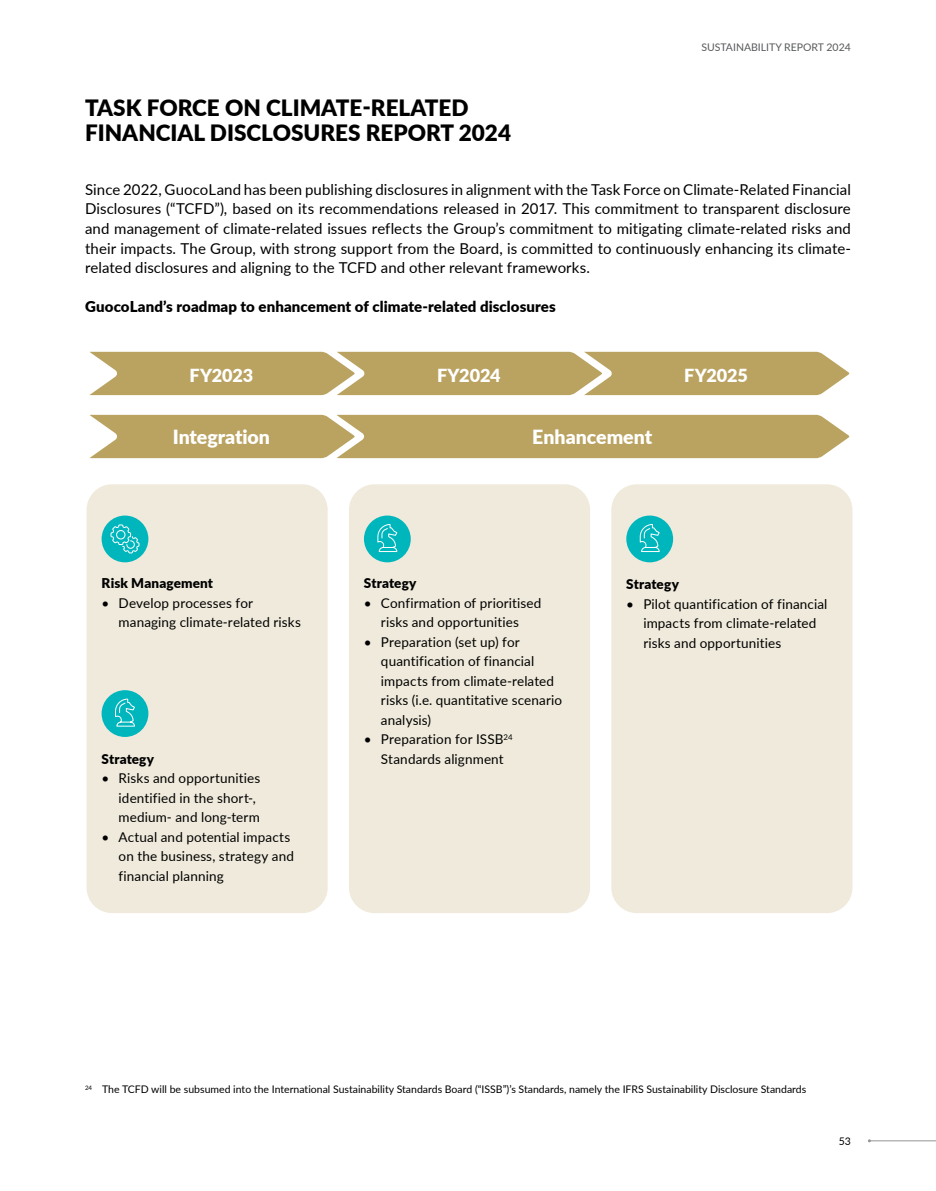
<style>
.page{position:relative;width:936px;height:1191px;background:#fff}
.page>*{position:absolute;margin:0;border:0;box-sizing:border-box;transform-origin:0 0}
.t1{font:900 22.5px/25.5px "Lato";color:#000}
.t2{font:900 19.5px "Lato";color:#fff}
.t3{font:900 18px "Lato";letter-spacing:-.005em;color:#fff}
.t4{font:15px/19.5px "Lato";letter-spacing:.005em;color:#000;text-align:justify}
.t5{font:900 15px "Lato";letter-spacing:.005em;color:#000}
.t6{font:13.5px/19.5px "Lato";letter-spacing:.01em;color:#000}
.t7{font:900 13.5px "Lato";letter-spacing:.01em;color:#000}
.t8{font:10.5px "Lato";color:#000}
.t9{font:10.5px "Lato";color:#58595b}
</style>
<div class="page">
<div style="left:86px;top:484px;width:241px;height:429px;background:#efeadb;border-radius:26px"></div>
<div style="left:349px;top:484px;width:241px;height:429px;background:#efeadb;border-radius:26px"></div>
<div style="left:611px;top:484px;width:241px;height:429px;background:#efeadb;border-radius:26px"></div>
<div style="left:102px;top:515px;width:46px;height:47px;background:#00b6bd;border-radius:50%"></div>
<svg style="left:110px;top:524px;width:30px;height:30px"></svg>
<div style="left:626px;top:515px;width:47px;height:47px;background:#00b6bd;border-radius:50%"></div>
<svg style="left:639px;top:524px;width:21px;height:28px"></svg>
<div style="left:364px;top:515px;width:47px;height:47px;background:#00b6bd;border-radius:50%"></div>
<svg style="left:377px;top:524px;width:21px;height:28px"></svg>
<svg style="left:89px;top:351px;width:761px;height:45px;background:#c1ac70"></svg>
<svg style="left:90px;top:414px;width:760px;height:45px;background:#c0ab6e"></svg>
<div style="left:102px;top:690px;width:46px;height:47px;background:#00b6bd;border-radius:50%"></div>
<svg style="left:115px;top:698px;width:20px;height:29px"></svg>
<hr style="left:869px;top:1140px;width:66px;height:1px;background:#939598">
<h1 class="t1" style="left:85px;top:94px;width:427px">TASK FORCE ON CLIMATE-RELATED<br>FINANCIAL DISCLOSURES REPORT 2024</h1>
<p class="t9" style="left:701px;top:40px;width:151px">SUSTAINABILITY REPORT 2024</p>
<p class="t4" style="left:85px;top:179px;width:767px">Since 2022, GuocoLand has been publishing disclosures in alignment with the Task Force on Climate-Related Financial Disclosures (“TCFD”), based on its recommendations released in 2017. This commitment to transparent disclosure and management of climate-related issues reflects the Group’s commitment to mitigating climate-related risks and their impacts. The Group, with strong support from the Board, is committed to continuously enhancing its climate&shy;related disclosures and aligning to the TCFD and other relevant frameworks.</p>
<p class="t5" style="left:85px;top:295px;width:472px">GuocoLand’s roadmap to enhancement of climate-related disclosures</p>
<p class="t3" style="left:189px;top:362px;width:65px">FY2023</p>
<p class="t3" style="left:437px;top:362px;width:65px">FY2024</p>
<p class="t3" style="left:684px;top:362px;width:65px">FY2025</p>
<h2 class="t2" style="left:173px;top:422px;width:99px">Integration</h2>
<h2 class="t2" style="left:532px;top:422px;width:121px">Enhancement</h2>
<p class="t7" style="left:102px;top:573px;width:113px">Risk Management</p>
<p class="t6" style="left:119px;top:592px;width:184px;text-indent:-17px">• Develop processes for managing climate-related risks</p>
<p class="t7" style="left:102px;top:748px;width:54px">Strategy</p>
<p class="t6" style="left:119px;top:768px;width:143px;text-indent:-17px">• Risks and opportunities identified in the short-, medium- and long-term</p>
<p class="t6" style="left:119px;top:826px;width:177px;text-indent:-17px">• Actual and potential impacts on the business, strategy and financial planning</p>
<p class="t7" style="left:364px;top:573px;width:54px">Strategy</p>
<p class="t6" style="left:364px;top:592px;width:179px;text-align:center">• Confirmation of prioritised risks and opportunities</p>
<p class="t6" style="left:381px;top:631px;width:183px;text-indent:-17px">• Preparation (set up) for quantification of financial impacts from climate-related risks (i.e. quantitative scenario analysis)</p>
<p class="t6" style="left:381px;top:729px;width:133px;text-indent:-17px">• Preparation for ISSB<sup>24<br></sup>Standards alignment</p>
<p class="t7" style="left:626px;top:574px;width:54px">Strategy</p>
<p class="t6" style="left:643px;top:593px;width:185px;text-indent:-17px">• Pilot quantification of financial impacts from climate-related risks and opportunities</p>
<p class="t8" style="left:85px;top:1081px;width:722px"><sup>24</sup> The TCFD will be subsumed into the International Sustainability Standards Board (“ISSB”)’s Standards, namely the IFRS Sustainability Disclosure Standards</p>
<p class="t8" style="left:838px;top:1133px;width:14px">53</p>
</div>
